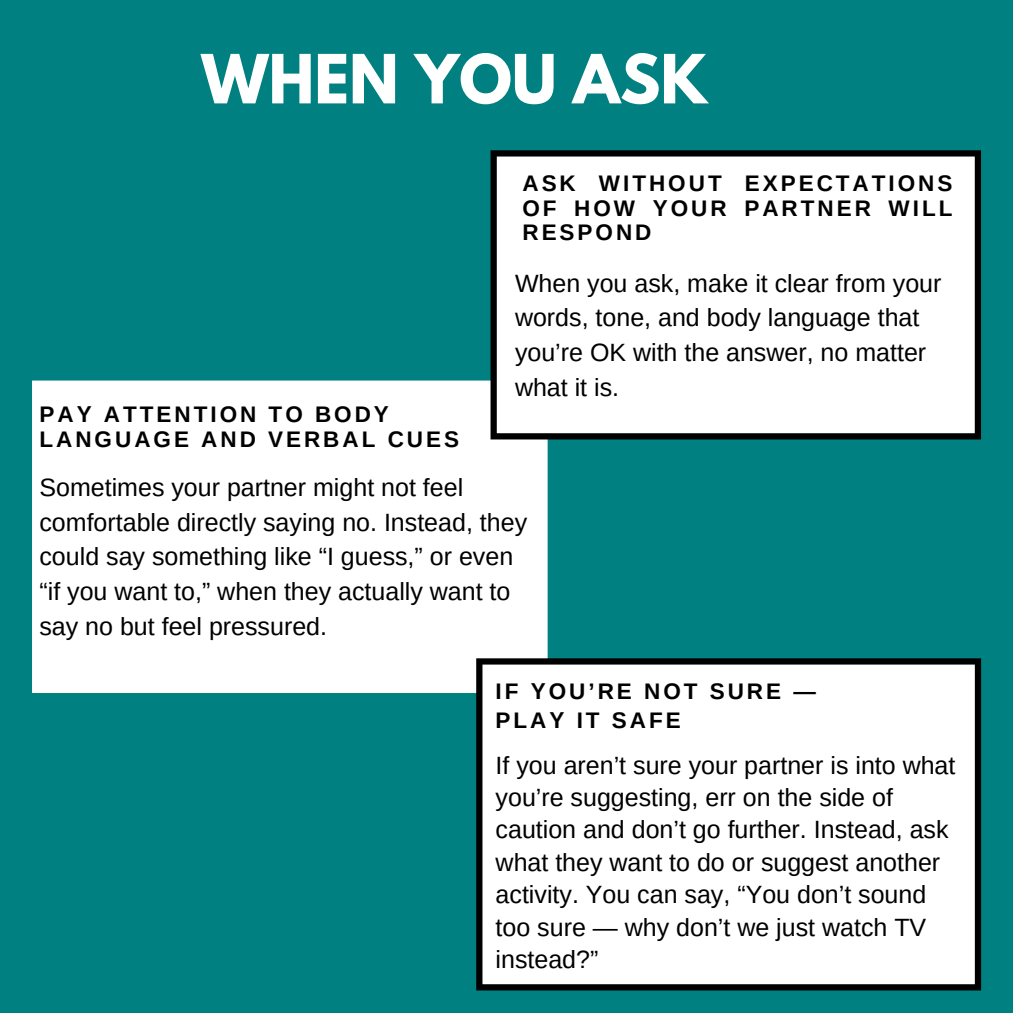
<style>
.page{position:relative;width:1013px;height:1013px;background:#fff}
.page>*{position:absolute;margin:0;border:0;box-sizing:border-box;transform-origin:0 0}
.t1{font:700 60px "League Spartan";color:#fff}
.t2{font:25px/34.5px "Arimo";color:#000}
.t3{font:700 22.5px/24.6px "Arimo";letter-spacing:.135em;color:#000}
</style>
<div class="page">
<div style="left:0;top:0;width:1012px;height:1012px;background:#008080"></div>
<div style="left:32px;top:380px;width:515px;height:313px;background:#fff"></div>
<svg style="left:490px;top:150px;width:491px;height:289px;background:#edeeee"></svg>
<div style="left:476px;top:658px;width:505px;height:332px;background:#fff"></div>
<h1 class="t1" style="left:201px;top:49px;width:508px">WHEN YOU ASK</h1>
<p class="t3" style="left:522px;top:171px;width:431px;text-align:justify">ASK WITHOUT EXPECTATIONS OF HOW YOUR PARTNER WILL RESPOND</p>
<p class="t3" style="left:39px;top:402px;width:421px">PAY ATTENTION TO BODY<br>LANGUAGE AND VERBAL CUES</p>
<p class="t2" style="left:515px;top:266px;width:428px">When you ask, make it clear from your words, tone, and body language that you’re OK with the answer, no matter what it is.</p>
<p class="t2" style="left:39px;top:470px;width:489px">Sometimes your partner might not feel comfortable directly saying no. Instead, they could say something like “I guess,” or even “if you want to,” when they actually want to say no but feel pressured.</p>
<p class="t3" style="left:495px;top:677px;width:322px;line-height:28.5px">IF YOU’RE NOT SURE —<br>PLAY IT SAFE</p>
<p class="t2" style="left:495px;top:748px;width:461px;line-height:32.5px">If you aren’t sure your partner is into what you’re suggesting, err on the side of caution and don’t go further. Instead, ask what they want to do or suggest another activity. You can say, “You don’t sound too sure — why don’t we just watch TV instead?”</p>
</div>
